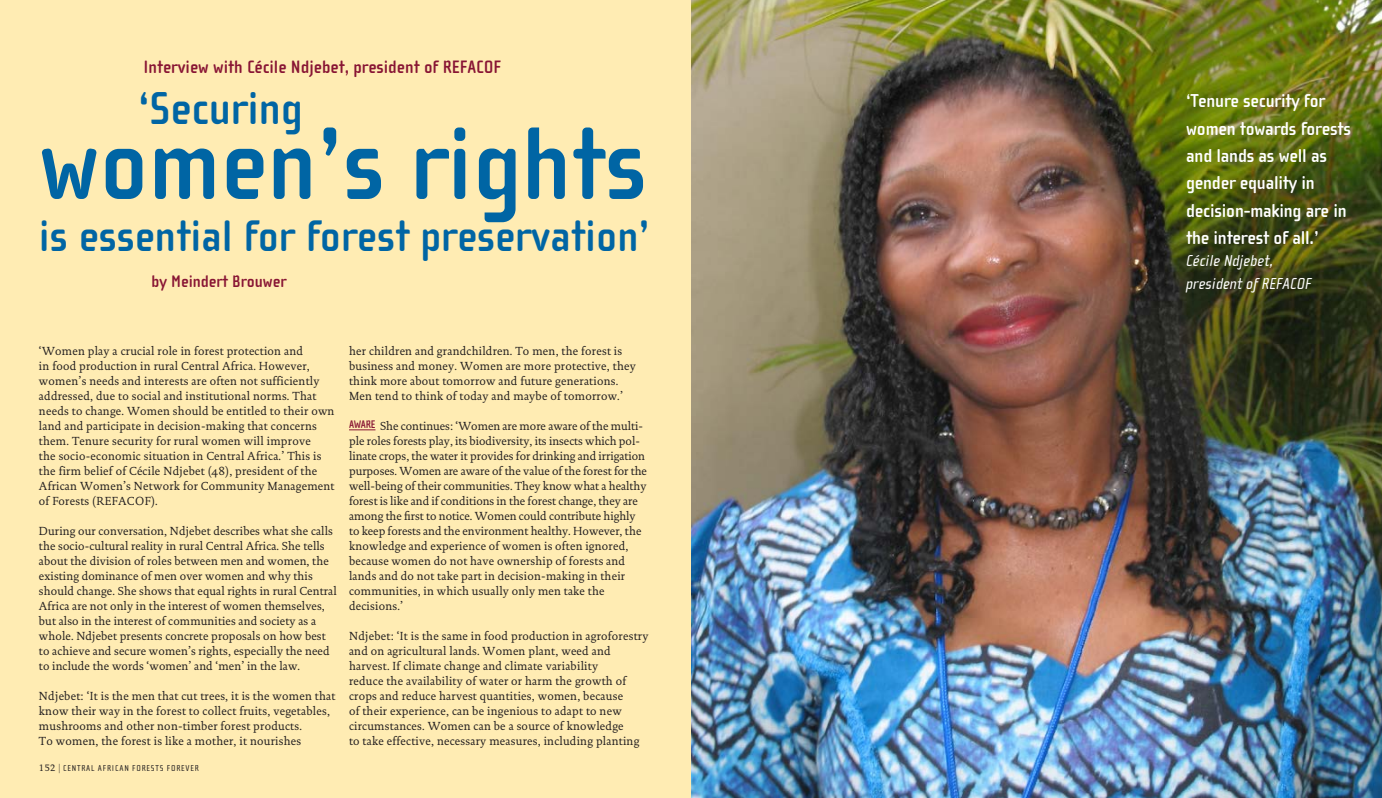
<style>
.page{position:relative;width:1382px;height:798px;background:#fff}
.page>*{position:absolute;margin:0;border:0;box-sizing:border-box;transform-origin:0 0}
.heading{font:700 105.62px "Cholla Sans";color:#0065a4}
.heading-2{font:700 47.25px "Cholla Sans";color:#0065a4}
.heading-3{font:700 45.25px "Cholla Sans";color:#0065a4}
.streamer{font:700 19.12px/27.2px "Cholla Sans";letter-spacing:-.01em;color:#fff}
.heading-4{font:700 18.38px "Cholla Sans";color:#881534}
.ten_questions_naam{font:700 17.25px "Cholla Sans";color:#881534}
.heading-5{font:italic 16.25px/22.5px "Cholla Sans";color:#fff}
.broodtekst{font:11.88px/15px "DTL Documenta ST";letter-spacing:.02em;color:#231f20;scale:.96 1}
.tussenkop{font:11.88px/15px "DTL Documenta ST";color:#231f20;scale:.96 1}
.t1{font:8.75px "Cholla Sans";letter-spacing:.09em;color:#231f20}
.s1{font-family:"DTL Documenta T";font-size:9.38px}
.s2{font-family:"DTL Documenta ST";font-size:9.38px}
</style>
<div class="page">
<div style="left:0;top:0;width:691px;height:797px;background:#ffecb3"></div>
<svg style="left:349px;top:429px;width:26px;height:1px"></svg>
<img style="left:691px;top:0;width:691px;height:797px">
<p class="heading-4" style="left:144px;top:57px;width:359px">Interview with Cécile Ndjebet, president of REFACOF</p>
<p class="heading-2" style="left:138px;top:82px;width:166px">‘Securing</p>
<p class="heading" style="left:39px;top:106px;width:609px">women’s rights</p>
<p class="heading-3" style="left:39px;top:211px;width:612px">is essential for forest preservation’</p>
<p class="ten_questions_naam" style="left:151px;top:271px;width:136px">by Meindert Brouwer</p>
<p class="broodtekst" style="left:39px;top:343px;width:309px">‘Women play a crucial role in forest protection and<br>in food production in rural Central Africa. However, women’s needs and interests are often not sufficiently addressed, due to social and institutional norms. That needs to change. Women should be entitled to their own land and participate in decision-making that concerns them. Tenure security for rural women will improve<br>the socio-economic situation in Central Africa.’ This is the firm belief of Cécile Ndjebet (48), president of the African Women’s Network for Community Management of Forests (REFACOF).</p>
<p class="broodtekst" style="left:39px;top:523px;width:312px">During our conversation, Ndjebet describes what she calls the socio-cultural reality in rural Central Africa. She tells about the division of roles between men and women, the existing dominance of men over women and why this should change. She shows that equal rights in rural Central Africa are not only in the interest of women themselves, but also in the interest of communities and society as a whole. Ndjebet presents concrete proposals on how best to achieve and secure women’s rights, especially the need to include the words ‘women’ and ‘men’ in the law.</p>
<p class="broodtekst" style="left:39px;top:688px;width:310px">Ndjebet: ‘It is the men that cut trees, it is the women that know their way in the forest to collect fruits, vegetables, mushrooms and other non-timber forest products.<br>To women, the forest is like a mother, it nourishes</p>
<p class="t1" style="left:39px;top:763px;width:162px"><span class="s1">152</span> <span class="s2">|</span> CENTRAL AFRICAN FORESTS FOREVER</p>
<p class="broodtekst" style="left:349px;top:343px;width:300px">her children and grandchildren. To men, the forest is business and money. Women are more protective, they think more about tomorrow and future generations.<br>Men tend to think of today and maybe of tomorrow.’</p>
<p class="tussenkop" style="left:349px;top:418px;width:312px"><sup>AWARE</sup> She continues: ‘Women are more aware of the multi&shy;ple roles forests play, its biodiversity, its insects which pol&shy;linate crops, the water it provides for drinking and irrigation purposes. Women are aware of the value of the forest for the well-being of their communities. They know what a healthy forest is like and if conditions in the forest change, they are among the first to notice. Women could contribute highly to keep forests and the environment healthy. However, the knowledge and experience of women is often ignored, because women do not have ownership of forests and lands and do not take part in decision-making in their communities, in which usually only men take the decisions.’</p>
<p class="broodtekst" style="left:349px;top:628px;width:313px">Ndjebet: ‘It is the same in food production in agroforestry and on agricultural lands. Women plant, weed and harvest. If climate change and climate variability<br>reduce the availability of water or harm the growth of crops and reduce harvest quantities, women, because<br>of their experience, can be ingenious to adapt to new circumstances. Women can be a source of knowledge<br>to take effective, necessary measures, including planting</p>
<p class="streamer" style="left:1186px;top:88px;width:166px">‘Tenure security for women towards forests and lands as well as gender equality in decision-making are in the interest of all.’</p>
<p class="heading-5" style="left:1186px;top:250px;width:127px">Cécile Ndjebet, president of REFACOF</p>
</div>
